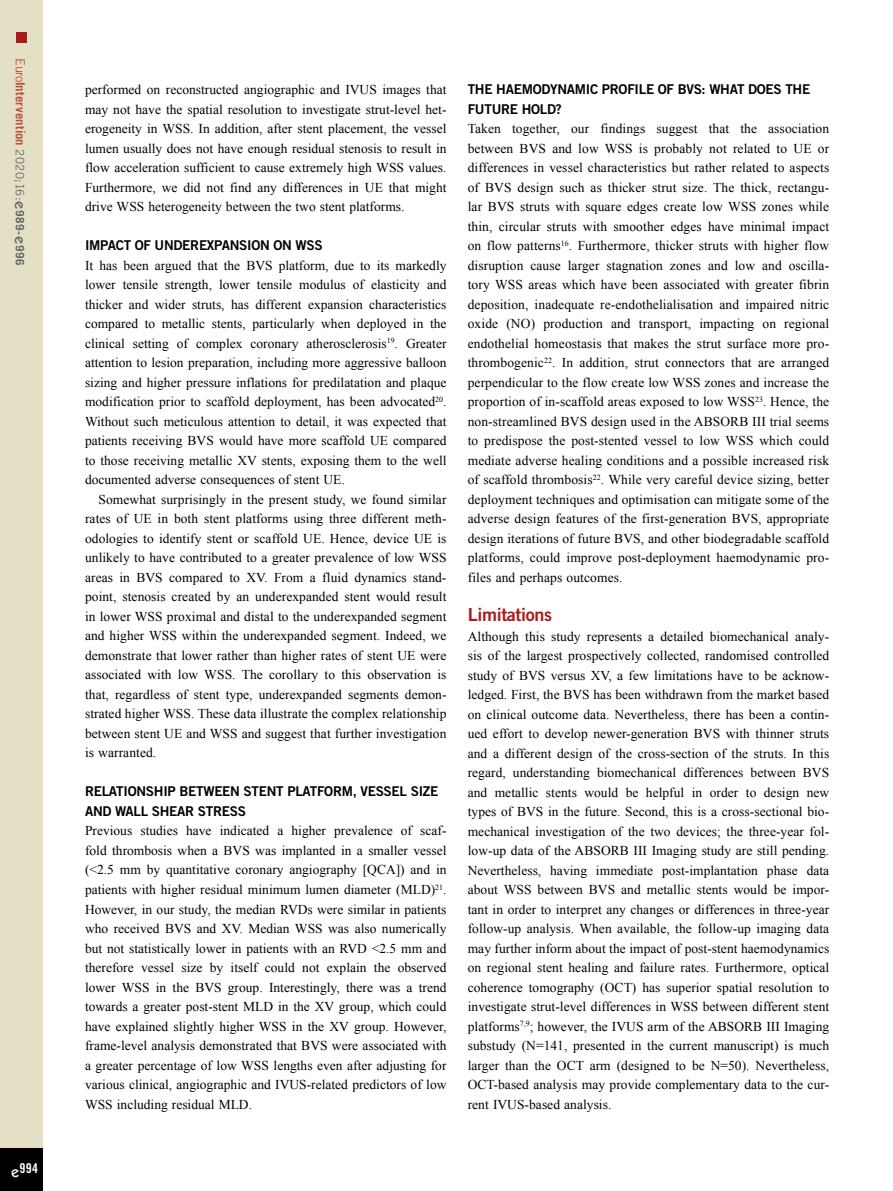
<style>
.page{position:relative;width:893px;height:1191px;background:#fff}
.page>*{position:absolute;margin:0;border:0;box-sizing:border-box;transform-origin:0 0}
.t1{font:18px "Trade Gothic LT Std Bd 2";letter-spacing:-.02em;color:#a91b18}
.t2{font:13.5px/19.5px "Times New Roman";color:#000;text-align:justify}
.t3{font:13.5px/19.5px "Trade Gothic LT Std Bd 2";letter-spacing:-.02em;color:#000}
.t4{font:13.5px "Trade Gothic LT Std Bd Cn 20";color:#fff}
.t5{font:700 12.75px "Trade Gothic LT Std";letter-spacing:.005em;color:#bc533d}
.s1{font-weight:400}
.s2{font-weight:400;font-size:11.7px;color:#646363}
.s3{font-family:"ITC Kabel Std";font-weight:500;font-size:15px;color:#646363}
.s4{font-size:11.7px;color:#646363}
.s5{font-family:"ITC Kabel Std";font-weight:500;font-size:15px}
</style>
<div class="page">
<div style="left:0;top:0;width:43px;height:1191px;background:#e4e0c5"></div>
<div style="left:0;top:1148px;width:43px;height:43px;background:#000"></div>
<div style="left:16px;top:32px;width:10px;height:10px;background:#a91b18"></div>
<p class="t5" style="left:28px;top:58px;width:209px;rotate:90deg"><span class="s1">Euro</span>Intervention <span class="s2">2020;16:</span><span class="s3">e</span><span class="s4">989-</span><span class="s3">e</span><span class="s4">996</span></p>
<p class="t4" style="left:11px;top:1160px;width:29px"><span class="s5">e</span>994</p>
<p class="t2" style="left:85px;top:80px;width:363px">performed on reconstructed angiographic and IVUS images that may not have the spatial resolution to investigate strut-level het&shy;erogeneity in WSS. In addition, after stent placement, the vessel lumen usually does not have enough residual stenosis to result in flow acceleration sufficient to cause extremely high WSS values.<br>Furthermore, we did not find any differences in UE that might drive WSS heterogeneity between the two stent platforms.</p>
<p class="t3" style="left:85px;top:235px;width:239px">IMPACT OF UNDEREXPANSION ON WSS</p>
<p class="t2" style="left:85px;top:255px;width:363px">It has been argued that the BVS platform, due to its markedly lower tensile strength, lower tensile modulus of elasticity and thicker and wider struts, has different expansion characteristics compared to metallic stents, particularly when deployed in the clinical setting of complex coronary atherosclerosis<sup>19</sup>. Greater attention to lesion preparation, including more aggressive balloon sizing and higher pressure inflations for predilatation and plaque modification prior to scaffold deployment, has been advocated<sup>20</sup>.<br>Without such meticulous attention to detail, it was expected that patients receiving BVS would have more scaffold UE compared to those receiving metallic XV stents, exposing them to the well documented adverse consequences of stent UE.</p>
<p class="t2" style="left:85px;top:489px;width:363px;text-indent:14px">Somewhat surprisingly in the present study, we found similar rates of UE in both stent platforms using three different meth&shy;odologies to identify stent or scaffold UE. Hence, device UE is unlikely to have contributed to a greater prevalence of low WSS areas in BVS compared to XV. From a fluid dynamics stand&shy;point, stenosis created by an underexpanded stent would result in lower WSS proximal and distal to the underexpanded segment and higher WSS within the underexpanded segment. Indeed, we demonstrate that lower rather than higher rates of stent UE were associated with low WSS. The corollary to this observation is that, regardless of stent type, underexpanded segments demon&shy;strated higher WSS. These data illustrate the complex relationship between stent UE and WSS and suggest that further investigation is warranted.</p>
<p class="t3" style="left:85px;top:781px;width:355px">RELATIONSHIP BETWEEN STENT PLATFORM, VESSEL SIZE<br>AND WALL SHEAR STRESS</p>
<p class="t2" style="left:85px;top:821px;width:363px">Previous studies have indicated a higher prevalence of scaf&shy;fold thrombosis when a BVS was implanted in a smaller vessel (&lt;2.5 mm by quantitative coronary angiography [QCA]) and in patients with higher residual minimum lumen diameter (MLD)<sup>21</sup>.<br>However, in our study, the median RVDs were similar in patients who received BVS and XV. Median WSS was also numerically but not statistically lower in patients with an RVD &lt;2.5 mm and therefore vessel size by itself could not explain the observed lower WSS in the BVS group. Interestingly, there was a trend towards a greater post-stent MLD in the XV group, which could have explained slightly higher WSS in the XV group. However, frame-level analysis demonstrated that BVS were associated with a greater percentage of low WSS lengths even after adjusting for various clinical, angiographic and IVUS-related predictors of low WSS including residual MLD.</p>
<p class="t3" style="left:468px;top:79px;width:344px">THE HAEMODYNAMIC PROFILE OF BVS: WHAT DOES THE<br>FUTURE HOLD?</p>
<p class="t2" style="left:468px;top:119px;width:363px">Taken together, our findings suggest that the association between BVS and low WSS is probably not related to UE or differences in vessel characteristics but rather related to aspects of BVS design such as thicker strut size. The thick, rectangu&shy;lar BVS struts with square edges create low WSS zones while thin, circular struts with smoother edges have minimal impact on flow patterns<sup>16</sup>. Furthermore, thicker struts with higher flow disruption cause larger stagnation zones and low and oscilla&shy;tory WSS areas which have been associated with greater fibrin deposition, inadequate re-endothelialisation and impaired nitric oxide (NO) production and transport, impacting on regional endothelial homeostasis that makes the strut surface more pro&shy;thrombogenic<sup>22</sup>. In addition, strut connectors that are arranged perpendicular to the flow create low WSS zones and increase the proportion of in-scaffold areas exposed to low WSS<sup>23</sup>. Hence, the non-streamlined BVS design used in the ABSORB III trial seems to predispose the post-stented vessel to low WSS which could mediate adverse healing conditions and a possible increased risk of scaffold thrombosis<sup>22</sup>. While very careful device sizing, better deployment techniques and optimisation can mitigate some of the adverse design features of the first-generation BVS, appropriate design iterations of future BVS, and other biodegradable scaffold platforms, could improve post-deployment haemodynamic pro&shy;files and perhaps outcomes.</p>
<h1 class="t1" style="left:468px;top:603px;width:86px">Limitations</h1>
<p class="t2" style="left:468px;top:626px;width:363px">Although this study represents a detailed biomechanical analy&shy;sis of the largest prospectively collected, randomised controlled study of BVS versus XV, a few limitations have to be acknow&shy;ledged. First, the BVS has been withdrawn from the market based on clinical outcome data. Nevertheless, there has been a contin&shy;ued effort to develop newer-generation BVS with thinner struts and a different design of the cross-section of the struts. In this regard, understanding biomechanical differences between BVS and metallic stents would be helpful in order to design new types of BVS in the future. Second, this is a cross-sectional bio&shy;mechanical investigation of the two devices; the three-year fol&shy;low-up data of the ABSORB III Imaging study are still pending.<br>Nevertheless, having immediate post-implantation phase data about WSS between BVS and metallic stents would be impor&shy;tant in order to interpret any changes or differences in three-year follow-up analysis. When available, the follow-up imaging data may further inform about the impact of post-stent haemodynamics on regional stent healing and failure rates. Furthermore, optical coherence tomography (OCT) has superior spatial resolution to investigate strut-level differences in WSS between different stent platforms<sup>7,9</sup>; however, the IVUS arm of the ABSORB III Imaging substudy (N=141, presented in the current manuscript) is much larger than the OCT arm (designed to be N=50). Nevertheless, OCT-based analysis may provide complementary data to the cur&shy;rent IVUS-based analysis.</p>
</div>
